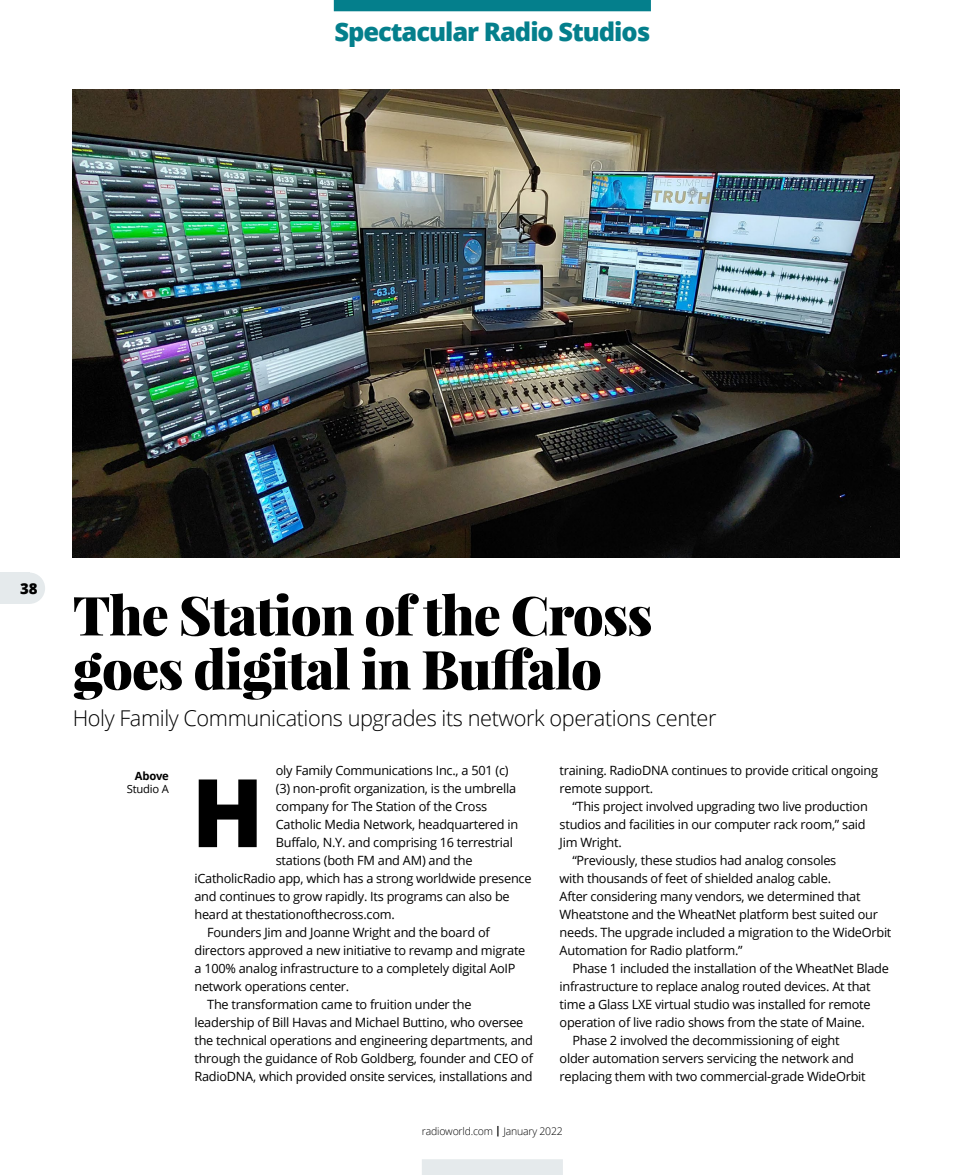
<style>
.page{position:relative;width:972px;height:1175px;background:#fff}
.page>*{position:absolute;margin:0;border:0;box-sizing:border-box;transform-origin:0 0}
.t1{font:800 94.8px "Open Sans";color:#000}
.t2{font:900 54px/54px "Playfair Display";letter-spacing:-.02em;color:#000}
.t3{font:800 25.5px "Open Sans";letter-spacing:-.04em;color:#047f8c}
.t4{font:300 21.75px "Open Sans";letter-spacing:-.02em;color:#000}
.t5{font:800 15px "Open Sans";color:#000}
.t6{font:12.75px/18px "Open Sans";letter-spacing:-.02em;color:#000}
.t7{font:11.25px "Open Sans";letter-spacing:-.02em;color:#000}
.t8{font:700 11.25px "Open Sans";letter-spacing:-.02em;color:#000}
.t9{font:300 10.5px "Open Sans";letter-spacing:-.02em;color:#000}
.s1{font-weight:700}
</style>
<div class="page">
<div style="left:334px;top:0;width:317px;height:11px;background:#047f8c"></div>
<img style="left:73px;top:89px;width:826px;height:469px">
<div style="left:14px;top:572px;width:31px;height:32px;background:#e5eaec;border-radius:50%"></div>
<div style="left:0;top:572px;width:29px;height:32px;background:#e5eaec"></div>
<div style="left:422px;top:1159px;width:141px;height:15px;background:#e5eaec"></div>
<h3 class="t3" style="left:334px;top:12px;width:318px">Spectacular Radio Studios</h3>
<p class="t5" style="left:20px;top:577px;width:19px">38</p>
<h2 class="t2" style="left:73px;top:587px;width:581px">The Station of the Cross goes digital in Buffalo</h2>
<h3 class="t4" style="left:73px;top:702px;width:645px">Holy Family Communications upgrades its network operations center</h3>
<p class="t8" style="left:135px;top:767px;width:35px">Above</p>
<p class="t7" style="left:127px;top:781px;width:44px">Studio A</p>
<p class="t6" style="left:276px;top:761px;width:234px">oly Family Communications Inc., a 501 (c)</p>
<p class="t6" style="left:276px;top:779px;width:242px">(3) non-profit organization, is the umbrella</p>
<p class="t6" style="left:276px;top:797px;width:213px">company for The Station of the Cross</p>
<p class="t6" style="left:276px;top:815px;width:244px">Catholic Media Network, headquartered in</p>
<p class="t6" style="left:276px;top:833px;width:239px">Buffalo, N.Y. and comprising 16 terrestrial</p>
<p class="t6" style="left:276px;top:851px;width:198px">stations (both FM and AM) and the</p>
<p class="t6" style="left:194px;top:869px;width:339px">iCatholicRadio app, which has a strong worldwide presence</p>
<p class="t6" style="left:194px;top:887px;width:317px">and continues to grow rapidly. Its programs can also be</p>
<p class="t6" style="left:194px;top:905px;width:202px">heard at thestationofthecross.com.</p>
<p class="t6" style="left:207px;top:923px;width:284px">Founders Jim and Joanne Wright and the board of</p>
<p class="t6" style="left:194px;top:941px;width:332px">directors approved a new initiative to revamp and migrate</p>
<p class="t6" style="left:194px;top:959px;width:323px">a 100% analog infrastructure to a completely digital AoIP</p>
<p class="t6" style="left:194px;top:977px;width:156px">network operations center.</p>
<p class="t6" style="left:207px;top:995px;width:266px">The transformation came to fruition under the</p>
<p class="t6" style="left:194px;top:1013px;width:330px">leadership of Bill Havas and Michael Buttino, who oversee</p>
<p class="t6" style="left:194px;top:1031px;width:340px">the technical operations and engineering departments, and</p>
<p class="t6" style="left:194px;top:1049px;width:340px">through the guidance of Rob Goldberg, founder and CEO of</p>
<p class="t6" style="left:194px;top:1067px;width:340px">RadioDNA, which provided onsite services, installations and</p>
<h1 class="t1" style="left:191px;top:740px;width:74px">H</h1>
<p class="t6" style="left:560px;top:761px;width:320px">training. RadioDNA continues to provide critical ongoing remote support.</p>
<p class="t6" style="left:572px;top:797px;width:297px">“This project involved upgrading two live production</p>
<p class="t6" style="left:560px;top:815px;width:308px">studios and facilities in our computer rack room,” said</p>
<p class="t6" style="left:560px;top:833px;width:64px">Jim Wright.</p>
<p class="t6" style="left:572px;top:851px;width:266px">“Previously, these studios had analog consoles</p>
<p class="t6" style="left:560px;top:869px;width:273px">with thousands of feet of shielded analog cable.</p>
<p class="t6" style="left:560px;top:887px;width:302px">After considering many vendors, we determined that</p>
<p class="t6" style="left:560px;top:905px;width:320px">Wheatstone and the WheatNet platform best suited our</p>
<p class="t6" style="left:560px;top:923px;width:333px">needs. The upgrade included a migration to the WideOrbit</p>
<p class="t6" style="left:560px;top:941px;width:185px">Automation for Radio platform.”</p>
<p class="t6" style="left:572px;top:959px;width:318px">Phase 1 included the installation of the WheatNet Blade</p>
<p class="t6" style="left:560px;top:977px;width:313px">infrastructure to replace analog routed devices. At that</p>
<p class="t6" style="left:560px;top:995px;width:313px">time a Glass LXE virtual studio was installed for remote</p>
<p class="t6" style="left:560px;top:1013px;width:307px">operation of live radio shows from the state of Maine.</p>
<p class="t6" style="left:572px;top:1031px;width:269px">Phase 2 involved the decommissioning of eight</p>
<p class="t6" style="left:560px;top:1049px;width:296px">older automation servers servicing the network and</p>
<p class="t6" style="left:560px;top:1067px;width:308px">replacing them with two commercial-grade WideOrbit</p>
<p class="t9" style="left:422px;top:1124px;width:142px">radioworld.com <span class="s1">|</span> January 2022</p>
</div>
